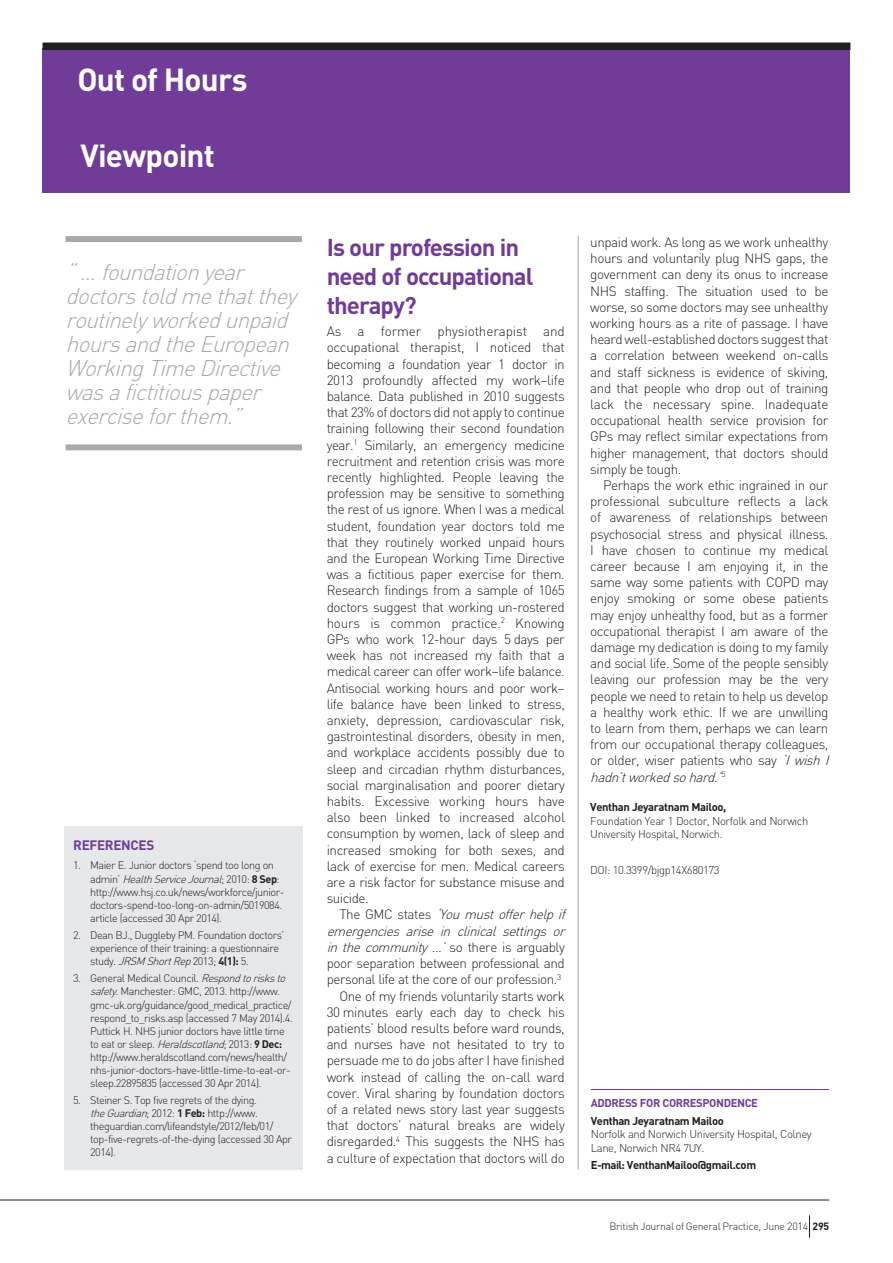
<style>
.page{position:relative;width:893px;height:1263px;background:#fff}
.page>*{position:absolute;margin:0;border:0;box-sizing:border-box;transform-origin:0 0}
.t1{font:700 31.5px "DIN";letter-spacing:-.025em;color:#fff}
.t2{font:700 24px/28.8px "DIN";letter-spacing:-.04em;color:#713c98}
.t3{font:italic 300 22.5px/24px "DIN";color:#a8a9ad}
.t4{font:300 13.5px/16.2px "DIN";letter-spacing:-.035em;color:#231f20;text-align:justify}
.t5{font:italic 300 13.5px "DIN";color:#231f20}
.t6{font:700 13.5px "DIN";color:#713c98}
.t7{font:300 11.25px/13.5px "DIN";letter-spacing:-.035em;color:#231f20}
.t8{font:700 11.25px "DIN";letter-spacing:-.035em;color:#231f20}
.t9{font:700 11.25px "DIN";letter-spacing:-.035em;color:#713c98}
.t10{font:300 10.8px/13px "DIN";letter-spacing:-.045em;color:#231f20}
.t11{font:300 10.5px "DIN";letter-spacing:-.025em;color:#231f20}
.s1{font-style:italic}
.s2{font-weight:700}
.s3{font-style:normal}
</style>
<div class="page">
<div style="left:43px;top:49px;width:807px;height:144px;background:#713c98"></div>
<div style="left:43px;top:43px;width:807px;height:7px;background:#231f20"></div>
<hr style="left:578px;top:236px;width:1px;height:933px;background:#a8a9ad">
<div style="left:66px;top:236px;width:236px;height:6px;background:#a8a9ad"></div>
<div style="left:66px;top:444px;width:236px;height:6px;background:#a8a9ad"></div>
<hr style="left:591px;top:1089px;width:238px;height:1px;background:#713c98">
<hr style="left:0;top:1199px;width:829px;height:1px;background:#231f20">
<svg style="left:809px;top:1215px;width:1px;height:23px"></svg>
<div style="left:65px;top:826px;width:238px;height:343px;background:#e6e7e9"></div>
<h1 class="t1" style="left:77px;top:59px;width:172px">Out of Hours</h1>
<h1 class="t1" style="left:81px;top:135px;width:136px">Viewpoint</h1>
<h3 class="t3" style="left:66px;top:259px;width:239px">“...foundationyear doctorstoldmethatthey routinelyworkedunpaid hoursandtheEuropean<br>WorkingTimeDirective wasafictitiouspaper exerciseforthem.”</h3>
<p class="t6" style="left:73px;top:836px;width:18px">References</p>
<p class="t10" style="left:90px;top:859px;width:196px;text-indent:-17px">1. Maier E. Junior doctors ‘spend too long on<br>a d m i n ’ <span class="s1">HealthServiceJournal</span>; 2 0 1 0 : <span class="s2">8 S e p</span> : http://www.hsj.co.uk/news/workforce/junior&shy;doctors-spend-too-long-on-admin/5019084. article (accessed 30 Apr 2014).</p>
<p class="t10" style="left:90px;top:928px;width:196px;text-indent:-17px">2. Dean BJ., Duggleby PM. Foundation doctors’ experience of their training: a questionnaire study. <span class="s1">JRSM ShortRep</span>2013; <span class="s2">4(1):</span> 5.</p>
<p class="t10" style="left:90px;top:972px;width:204px;text-indent:-17px">3. General Medical Council. <span class="s1">Respondtorisksto safety.</span>Manchester: GMC, 2013. http://www. gmc-uk.org/guidance/good_medical_practice/ respond_to_risks.asp (accessed 7 May 2014).4.<br>Puttick H. NHS junior doctors have little time to eat or sleep. <span class="s1">Heraldscotland</span>; 2013: <span class="s2">9 Dec: </span>http://www.heraldscotland.com/news/health/ nhs-junior-doctors-have-little-time-to-eat-or&shy;sleep.22895835 (accessed 30 Apr 2014).</p>
<p class="t10" style="left:90px;top:1093px;width:203px;text-indent:-17px">5. Steiner S. Top five regrets of the dying. <span class="s1">theGuardian</span>; 2012: <span class="s2">1 Feb:</span> http://www. theguardian.com/lifeandstyle/2012/feb/01/ top-five-regrets-of-the-dying (accessed 30 Apr 2014).</p>
<h2 class="t2" style="left:327px;top:232px;width:208px">Is our profession in need of occupational therapy?</h2>
<p class="t4" style="left:327px;top:323px;width:240px">As a former physiotherapist and occupational therapist, I noticed that becoming a foundation year 1 doctor in 2013 profoundly affected my work–life balance. Data published in 2010 suggests that 23% of doctors did not apply to continue training following their second foundation year.<sup>1</sup> Similarly, an emergency medicine recruitment and retention crisis was more recently highlighted. People leaving the profession may be sensitive to something the rest of us ignore. When I was a medical student, foundation year doctors told me that they routinely worked unpaid hours and the European Working Time Directive was a fictitious paper exercise for them.<br>Research findings from a sample of 1065 doctors suggest that working un-rostered hours is common practice.<sup>2</sup> Knowing GPs who work 12-hour days 5 days per week has not increased my faith that a medical career can offer work–life balance.<br>Antisocial working hours and poor work– life balance have been linked to stress, anxiety, depression, cardiovascular risk, gastrointestinal disorders, obesity in men, and workplace accidents possibly due to sleep and circadian rhythm disturbances, social marginalisation and poorer dietary habits. Excessive working hours have also been linked to increased alcohol consumption by women, lack of sleep and increased smoking for both sexes, and lack of exercise for men. Medical careers are a risk factor for substance misuse and suicide.</p>
<p class="t5" style="left:339px;top:906px;width:231px"><span class="s3">T h e G M C s t a t e s</span> ‘Youmustofferhelpif</p>
<p class="t5" style="left:327px;top:922px;width:244px">emergencies arise in clinical settings or</p>
<p class="t5" style="left:327px;top:939px;width:240px">inthecommunity...’<span class="s3">s o t h e re i s a rg u a b ly</span></p>
<p class="t4" style="left:327px;top:955px;width:240px">poor separation between professional and</p>
<p class="t4" style="left:327px;top:971px;width:236px">personal life at the core of our profession.<sup>3</sup></p>
<p class="t4" style="left:339px;top:987px;width:227px">One of my friends voluntarily starts work</p>
<p class="t4" style="left:327px;top:1003px;width:240px">30 minutes early each day to check his</p>
<p class="t4" style="left:327px;top:1020px;width:240px">patients’ blood results before ward rounds,</p>
<p class="t4" style="left:327px;top:1036px;width:240px">and nurses have not hesitated to try to</p>
<p class="t4" style="left:327px;top:1052px;width:240px">persuade me to do jobs after I have finished</p>
<p class="t4" style="left:327px;top:1068px;width:240px">work instead of calling the on-call ward</p>
<p class="t4" style="left:327px;top:1084px;width:240px">cover. Viral sharing by foundation doctors</p>
<p class="t4" style="left:327px;top:1101px;width:240px">of a related news story last year suggests</p>
<p class="t4" style="left:327px;top:1117px;width:240px">that doctors’ natural breaks are widely</p>
<p class="t4" style="left:327px;top:1133px;width:240px">disregarded.<sup>4</sup> This suggests the NHS has</p>
<p class="t4" style="left:327px;top:1149px;width:240px">a culture of expectation that doctors will do</p>
<p class="t4" style="left:590px;top:234px;width:240px">unpaid work. As long as we work unhealthy hours and voluntarily plug NHS gaps, the government can deny its onus to increase NHS staffing. The situation used to be worse, so some doctors may see unhealthy working hours as a rite of passage. I have heard well-established doctors suggest that a correlation between weekend on-calls and staff sickness is evidence of skiving, and that people who drop out of training lack the necessary spine. Inadequate occupational health service provision for GPs may reflect similar expectations from higher management, that doctors should simply be tough.</p>
<p class="t4" style="left:590px;top:477px;width:244px;text-align:left;text-indent:13px">Perhaps the work ethic ingrained in our professional subculture reflects a lack of awareness of relationships between psychosocial stress and physical illness.<br>I have chosen to continue my medical career because I am enjoying it, in the same way some patients with COPD may enjoy smoking or some obese patients may enjoy unhealthy food, but as a former occupational therapist I am aware of the damage my dedication is doing to my family and social life. Some of the people sensibly leaving our profession may be the very people we need to retain to help us develop a healthy work ethic. If we are unwilling to learn from them, perhaps we can learn from our occupational therapy colleagues, or older, wiser patients who say <span class="s1">‘IwishI hadn’tworkedsohard.’</span><sup>5</sup></p>
<p class="t8" style="left:590px;top:800px;width:137px">Venthan Jeyaratnam Mailoo,</p>
<p class="t7" style="left:590px;top:814px;width:220px">Foundation Year 1 Doctor, Norfolk and Norwich<br>University Hospital, Norwich.</p>
<p class="t7" style="left:590px;top:863px;width:131px">DOI: 10.3399/bjgp14X680173</p>
<p class="t9" style="left:591px;top:1095px;width:169px">ADDRESS FOR CORRESPONDENCE</p>
<p class="t8" style="left:591px;top:1113px;width:135px">Venthan Jeyaratnam Mailoo</p>
<p class="t7" style="left:591px;top:1127px;width:222px">Norfolk and Norwich University Hospital, Colney<br>Lane, Norwich NR4 7UY.</p>
<p class="t8" style="left:591px;top:1158px;width:167px">E-mail: VenthanMailoo@gmail.com</p>
<p class="t11" style="left:609px;top:1220px;width:221px">British Journal of General Practice, June 2014 <span class="s2">295</span></p>
</div>
